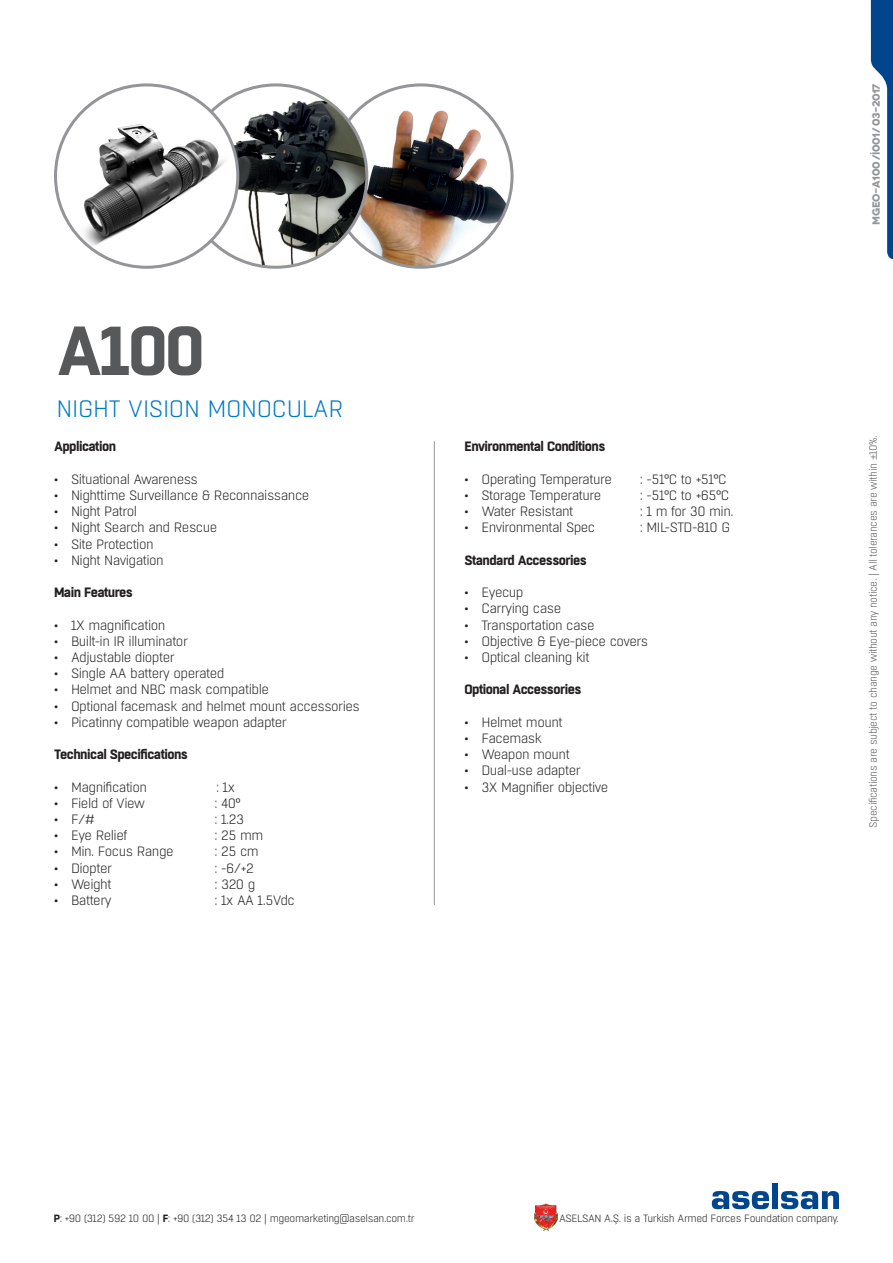
<style>
.page{position:relative;width:893px;height:1263px;background:#fff}
.page>*{position:absolute;margin:0;border:0;box-sizing:border-box;transform-origin:0 0}
.t1{font:700 69.15px "Boxed";color:#57585a}
.t2{font:300 23.7px "Boxed";letter-spacing:-.015em;color:#007ac2}
.t3{font:300 13.5px "Boxed";letter-spacing:-.04em;color:#231f20}
.sda{font:700 13.5px "Boxed";letter-spacing:-.04em;color:#231f20}
.t4{font:300 10.5px "Boxed";letter-spacing:-.04em;color:#231f20}
.t5{font:300 10.5px "Boxed";letter-spacing:-.04em;color:#57585a}
.t6{font:700 10.5px "Novecentowide";letter-spacing:-.04em;color:#939598}
.s1{font-family:"Minion Pro";font-weight:400}
.s2{font-weight:700}
</style>
<div class="page">
<svg style="left:871px;top:0;width:22px;height:259px"></svg>
<img style="left:534px;top:1203px;width:23px;height:28px">
<svg style="left:712px;top:1191px;width:57px;height:18px"></svg>
<div style="left:772px;top:1183px;width:6px;height:26px;background:#01468c"></div>
<svg style="left:781px;top:1191px;width:58px;height:18px"></svg>
<hr style="left:434px;top:441px;width:1px;height:464px;background:#939598">
<img style="left:330px;top:101px;width:180px;height:166px">
<img style="left:185px;top:85px;width:182px;height:182px;border-radius:91px">
<svg style="left:55px;top:85px;width:183px;height:182px"></svg>
<img style="left:56px;top:100px;width:182px;height:159px">
<p class="t1" style="left:57px;top:304px;width:150px">A100</p>
<p class="t2" style="left:57px;top:394px;width:288px">NIGHT VISION MONOCULAR</p>
<p class="sda" style="left:54px;top:437px;width:64px">Application</p>
<p class="t3" style="left:54px;top:471px;width:146px">• Situational Awareness</p>
<p class="t3" style="left:54px;top:487px;width:257px">• Nighttime Surveillance &amp; Reconnaissance</p>
<p class="t3" style="left:54px;top:503px;width:85px">• Night Patrol</p>
<p class="t3" style="left:54px;top:519px;width:165px">• Night Search and Rescue</p>
<p class="t3" style="left:54px;top:535px;width:101px">• Site Protection</p>
<p class="t3" style="left:54px;top:552px;width:111px">• Night Navigation</p>
<p class="sda" style="left:54px;top:583px;width:81px">Main Features</p>
<p class="t3" style="left:54px;top:616px;width:113px">• 1X magnification</p>
<p class="t3" style="left:54px;top:633px;width:135px">• Built-in IR illuminator</p>
<p class="t3" style="left:54px;top:649px;width:122px">• Adjustable diopter</p>
<p class="t3" style="left:54px;top:665px;width:172px">• Single AA battery operated</p>
<p class="t3" style="left:54px;top:681px;width:216px">• Helmet and NBC mask compatible</p>
<p class="t3" style="left:54px;top:697px;width:307px">• Optional facemask and helmet mount accessories</p>
<p class="t3" style="left:54px;top:714px;width:234px">• Picatinny compatible weapon adapter</p>
<p class="sda" style="left:54px;top:745px;width:136px">Technical Specifications</p>
<p class="t3" style="left:54px;top:778px;width:95px">• Magnification</p>
<p class="t3" style="left:216px;top:778px;width:20px">: 1x</p>
<p class="t3" style="left:54px;top:795px;width:92px">• Field of View</p>
<p class="t3" style="left:214px;top:795px;width:28px">: 40°</p>
<p class="t3" style="left:54px;top:811px;width:42px">• F/#</p>
<p class="t3" style="left:214px;top:811px;width:31px">: 1.23</p>
<p class="t3" style="left:54px;top:827px;width:75px">• Eye Relief</p>
<p class="t3" style="left:214px;top:827px;width:50px">: 25 mm</p>
<p class="t3" style="left:54px;top:843px;width:121px">• Min. Focus Range</p>
<p class="t3" style="left:214px;top:843px;width:46px">: 25 cm</p>
<p class="t3" style="left:54px;top:859px;width:60px">• Diopter</p>
<p class="t3" style="left:214px;top:859px;width:41px">: -6/+2</p>
<p class="t3" style="left:54px;top:876px;width:59px">• Weight</p>
<p class="t3" style="left:214px;top:876px;width:42px">: 320 g</p>
<p class="t3" style="left:54px;top:892px;width:59px">• Battery</p>
<p class="t3" style="left:214px;top:892px;width:82px">: 1x AA 1.5Vdc</p>
<p class="sda" style="left:464px;top:437px;width:142px">Environmental Conditions</p>
<p class="t3" style="left:464px;top:471px;width:149px">• Operating Temperature</p>
<p class="t3" style="left:640px;top:471px;width:88px">: -51°C to +51°C</p>
<p class="t3" style="left:464px;top:487px;width:138px">• Storage Temperature</p>
<p class="t3" style="left:640px;top:487px;width:91px">: -51°C to +65°C</p>
<p class="t3" style="left:464px;top:503px;width:110px">• Water Resistant</p>
<p class="t3" style="left:640px;top:503px;width:95px">: 1 m for 30 min.</p>
<p class="t3" style="left:464px;top:519px;width:132px">• Environmental Spec</p>
<p class="t3" style="left:640px;top:519px;width:92px">: MIL-STD-810 G</p>
<p class="sda" style="left:464px;top:551px;width:124px">Standard Accessories</p>
<p class="t3" style="left:464px;top:584px;width:61px">• Eyecup</p>
<p class="t3" style="left:464px;top:600px;width:98px">• Carrying case</p>
<p class="t3" style="left:464px;top:616px;width:132px">• Transportation case</p>
<p class="t3" style="left:464px;top:633px;width:185px">• Objective &amp; Eye-piece covers</p>
<p class="t3" style="left:464px;top:649px;width:127px">• Optical cleaning kit</p>
<p class="sda" style="left:464px;top:680px;width:118px">Optional Accessories</p>
<p class="t3" style="left:464px;top:714px;width:100px">• Helmet mount</p>
<p class="t3" style="left:464px;top:730px;width:79px">• Facemask</p>
<p class="t3" style="left:464px;top:746px;width:107px">• Weapon mount</p>
<p class="t3" style="left:464px;top:762px;width:118px">• Dual-use adapter</p>
<p class="t3" style="left:464px;top:778px;width:146px">• 3X Magnifier objective</p>
<p class="t6" style="left:869px;top:225px;width:143px;rotate:-90deg">MGEO-A100 /İ001/ 03-2017</p>
<p class="t5" style="left:867px;top:827px;width:394px;rotate:-90deg">Specifications are subject to change without any notice. | All tolerances are within <span class="s1">±</span>10%.</p>
<p class="t4" style="left:54px;top:1212px;width:362px"><span class="s2">P</span>: +90 (312) 592 10 00 | <span class="s2">F</span>: +90 (312) 354 13 02 | mgeomarketing@aselsan.com.tr</p>
<p class="t4" style="left:559px;top:1212px;width:281px">ASELSAN A.Ş. is a Turkish Armed Forces Foundation company.</p>
</div>
